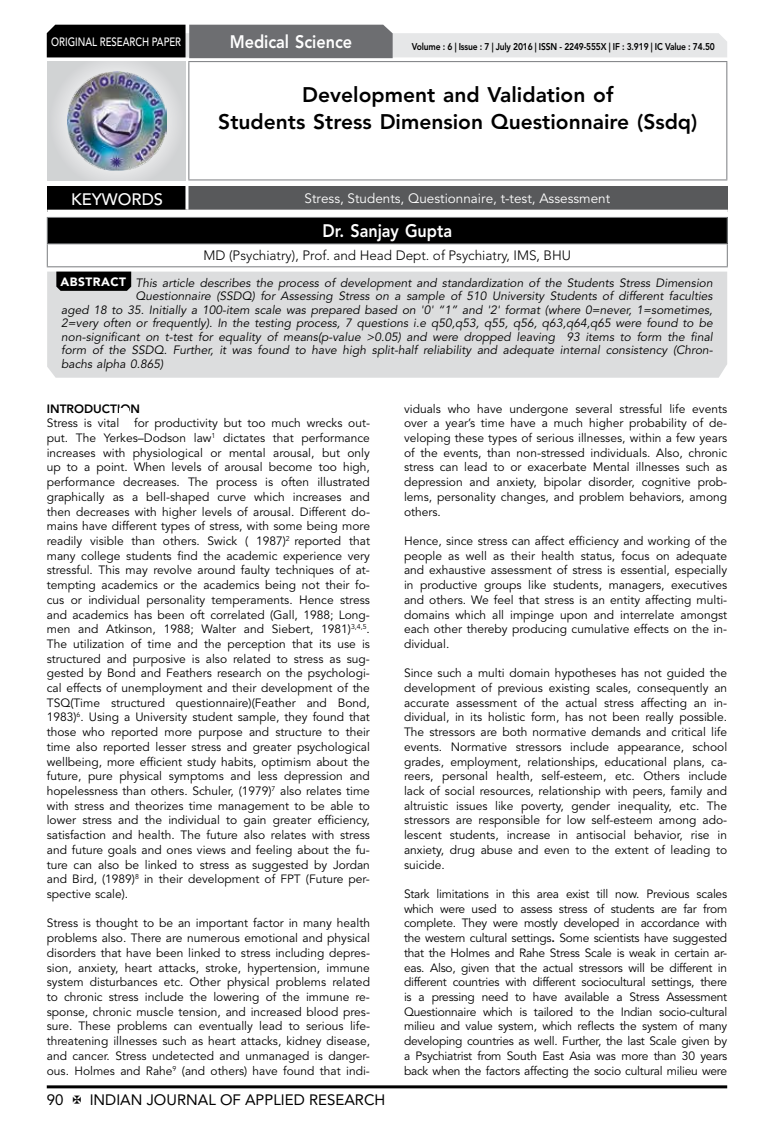
<style>
.page{position:relative;width:774px;height:1136px;background:#fff}
.page>*{position:absolute;margin:0;border:0;box-sizing:border-box;transform-origin:0 0}
.t1{font:800 21px/26.2px "Avenir LT Std";color:#000;text-align:center}
.t2{font:800 18px "Avenir LT Std";color:#fff;scale:.9 1}
.t3{font:500 16.5px "Avenir LT Std";color:#fff}
.t4{font:15px "Avenir LT Std";color:#000}
.t5{font:300 13.5px "Avenir LT Std";color:#000}
.t6{font:13.5px "Avenir LT Std";color:#fff}
.t7{font:12px/14.7px "Avenir LT Std";color:#000;text-align:justify}
.t8{font:italic 12px "Avenir LT Std";color:#000}
.t9{font:500 12px "Avenir LT Std";color:#fff;scale:.8 1}
.t10{font:800 12px "Avenir LT Std";color:#000}
.t11{font:800 9.75px "Avenir LT Std";letter-spacing:-.02em;color:#000;scale:.87 1}
.s1{font-weight:900;font-style:normal;color:#fff}
.s2{font-weight:800}
</style>
<div class="page">
<hr style="left:47px;top:1085px;width:680px;height:3px;background:#000">
<div style="left:48px;top:62px;width:137px;height:118px;background:linear-gradient(to right,#d9dadb,#d9dadb)"></div>
<img style="left:68px;top:71px;width:99px;height:100px">
<svg style="left:47px;top:25px;width:680px;height:33px;background:#979899"></svg>
<hr style="left:188px;top:61px;width:539px;height:1px;background:#808285">
<hr style="left:188px;top:62px;width:1px;height:117px;background:#808285">
<hr style="left:726px;top:62px;width:1px;height:117px;background:#808285">
<hr style="left:188px;top:179px;width:539px;height:1px;background:#808285">
<div style="left:47px;top:217px;width:680px;height:27px;background:#000"></div>
<hr style="left:47px;top:217px;width:681px;height:1px;background:#808285">
<hr style="left:47px;top:243px;width:681px;height:1px;background:#808285">
<svg style="left:47px;top:218px;width:1px;height:48px"></svg>
<svg style="left:727px;top:218px;width:1px;height:48px"></svg>
<hr style="left:47px;top:266px;width:681px;height:1px;background:#808285">
<div style="left:47px;top:271px;width:680px;height:106px;background:#dcddde"></div>
<svg style="left:56px;top:271px;width:75px;height:20px"></svg>
<div style="left:47px;top:186px;width:140px;height:25px;background:#000"></div>
<div style="left:187px;top:186px;width:541px;height:25px;background:#58595b"></div>
<hr style="left:185px;top:186px;width:3px;height:24px;background:#fff">
<hr style="left:47px;top:210px;width:140px;height:3px;background:#fff">
<hr style="left:187px;top:210px;width:541px;height:3px;background:#fff">
<p class="t9" style="left:51px;top:34px;width:163px">ORIGINAL RESEARCH PAPER</p>
<h2 class="t2" style="left:230px;top:31px;width:138px">Medical Science</h2>
<p class="t11" style="left:412px;top:41px;width:350px">Volume : 6 | Issue : 7 | July 2016 | ISSN - 2249-555X | IF : 3.919 | IC Value : 74.50</p>
<h1 class="t1" style="left:218px;top:82px;width:481px">Development and Validation of<br>Students Stress Dimension Questionnaire (Ssdq)</h1>
<h3 class="t3" style="left:71px;top:189px;width:94px">KEYWOR DS</h3>
<p class="t6" style="left:305px;top:190px;width:307px">Stress, Students, Questionnaire, t-test, Assessment</p>
<h2 class="t2" style="left:322px;top:220px;width:146px">Dr. Sanjay Gupta</h2>
<p class="t5" style="left:204px;top:248px;width:369px">MD (Psychiatry), Prof. and Head Dept. of Psychiatry, IMS, BHU</p>
<p class="t8" style="left:61px;top:276px;width:653px"><span class="s1">ABSTRACT</span> This article describes the process of development and standardization of the Students Stress Dimension</p>
<p class="t8" style="left:135px;top:289px;width:579px">Questionnaire (SSDQ) for Assessing Stress on a sample of 510 University Students of different faculties</p>
<p class="t8" style="left:61px;top:303px;width:653px">aged 18 to 35. Initially a 100-item scale was prepared based on '0' “1” and '2' format (where 0=never, 1=sometimes,</p>
<p class="t8" style="left:61px;top:316px;width:653px">2=very often or frequently). In the testing process, 7 questions i.e q50,q53, q55, q56, q63,q64,q65 were found to be</p>
<p class="t8" style="left:61px;top:330px;width:653px">non-significant on t-test for equality of means(p-value &gt;0.05) and were dropped leaving 93 items to form the final</p>
<p class="t8" style="left:61px;top:343px;width:653px">form of the SSDQ. Further, it was found to have high split-half reliability and adequate internal consistency (Chron-</p>
<p class="t8" style="left:61px;top:357px;width:103px">bachs alpha 0.865)</p>
<p class="t10" style="left:47px;top:401px;width:95px">INTRODUCTION</p>
<p class="t7" style="left:47px;top:416px;width:325px">Stress is vital for productivity but too much wrecks out&shy;put. The Yerkes–Dodson law<sup>1</sup> dictates that performance increases with physiological or mental arousal, but only up to a point. When levels of arousal become too high, performance decreases. The process is often illustrated graphically as a bell-shaped curve which increases and then decreases with higher levels of arousal. Different do&shy;mains have different types of stress, with some being more readily visible than others. Swick ( 1987)<sup>2</sup> reported that many college students find the academic experience very stressful. This may revolve around faulty techniques of at&shy;tempting academics or the academics being not their fo&shy;cus or individual personality temperaments. Hence stress and academics has been oft correlated (Gall, 1988; Long&shy;men and Atkinson, 1988; Walter and Siebert, 1981)<sup>3,4,5</sup>.<br>The utilization of time and the perception that its use is structured and purposive is also related to stress as sug&shy;gested by Bond and Feathers research on the psychologi&shy;cal effects of unemployment and their development of the TSQ(Time structured questionnaire)(Feather and Bond, 1983)<sup>6</sup>. Using a University student sample, they found that those who reported more purpose and structure to their time also reported lesser stress and greater psychological wellbeing, more efficient study habits, optimism about the future, pure physical symptoms and less depression and hopelessness than others. Schuler, (1979)<sup>7</sup> also relates time with stress and theorizes time management to be able to lower stress and the individual to gain greater efficiency, satisfaction and health. The future also relates with stress and future goals and ones views and feeling about the fu&shy;ture can also be linked to stress as suggested by Jordan and Bird, (1989)<sup>8</sup> in their development of FPT (Future per&shy;spective scale).</p>
<p class="t7" style="left:47px;top:916px;width:325px">Stress is thought to be an important factor in many health problems also. There are numerous emotional and physical disorders that have been linked to stress including depres&shy;sion, anxiety, heart attacks, stroke, hypertension, immune system disturbances etc. Other physical problems related to chronic stress include the lowering of the immune re&shy;sponse, chronic muscle tension, and increased blood pres&shy;sure. These problems can eventually lead to serious life&shy;threatening illnesses such as heart attacks, kidney disease, and cancer. Stress undetected and unmanaged is danger&shy;ous. Holmes and Rahe<sup>9</sup> (and others) have found that indi-</p>
<p class="t4" style="left:47px;top:1090px;width:18px">90</p>
<p class="t4" style="left:90px;top:1090px;width:297px">INDIAN JOURNAL OF APPLIED RESEARCH</p>
<p class="t7" style="left:404px;top:401px;width:325px">viduals who have undergone several stressful life events over a year’s time have a much higher probability of de&shy;veloping these types of serious illnesses, within a few years of the events, than non-stressed individuals. Also, chronic stress can lead to or exacerbate Mental illnesses such as depression and anxiety, bipolar disorder, cognitive prob&shy;lems, personality changes, and problem behaviors, among others.</p>
<p class="t7" style="left:404px;top:533px;width:325px">Hence, since stress can affect efficiency and working of the people as well as their health status, focus on adequate and exhaustive assessment of stress is essential, especially in productive groups like students, managers, executives and others. We feel that stress is an entity affecting multi&shy;domains which all impinge upon and interrelate amongst each other thereby producing cumulative effects on the in&shy;dividual.</p>
<p class="t7" style="left:404px;top:666px;width:325px">Since such a multi domain hypotheses has not guided the development of previous existing scales, consequently an accurate assessment of the actual stress affecting an in&shy;dividual, in its holistic form, has not been really possible.<br>The stressors are both normative demands and critical life events. Normative stressors include appearance, school grades, employment, relationships, educational plans, ca&shy;reers, personal health, self-esteem, etc. Others include lack of social resources, relationship with peers, family and altruistic issues like poverty, gender inequality, etc. The stressors are responsible for low self-esteem among ado&shy;lescent students, increase in antisocial behavior, rise in anxiety, drug abuse and even to the extent of leading to suicide.</p>
<p class="t7" style="left:404px;top:886px;width:325px">Stark limitations in this area exist till now. Previous scales which were used to assess stress of students are far from complete. They were mostly developed in accordance with the western cultural settings<span class="s2">.</span> Some scientists have suggested that the Holmes and Rahe Stress Scale is weak in certain ar&shy;eas. Also, given that the actual stressors will be different in different countries with different sociocultural settings, there is a pressing need to have available a Stress Assessment Questionnaire which is tailored to the Indian socio-cultural milieu and value system, which reflects the system of many developing countries as well. Further, the last Scale given by a Psychiatrist from South East Asia was more than 30 years back when the factors affecting the socio cultural milieu were</p>
</div>
